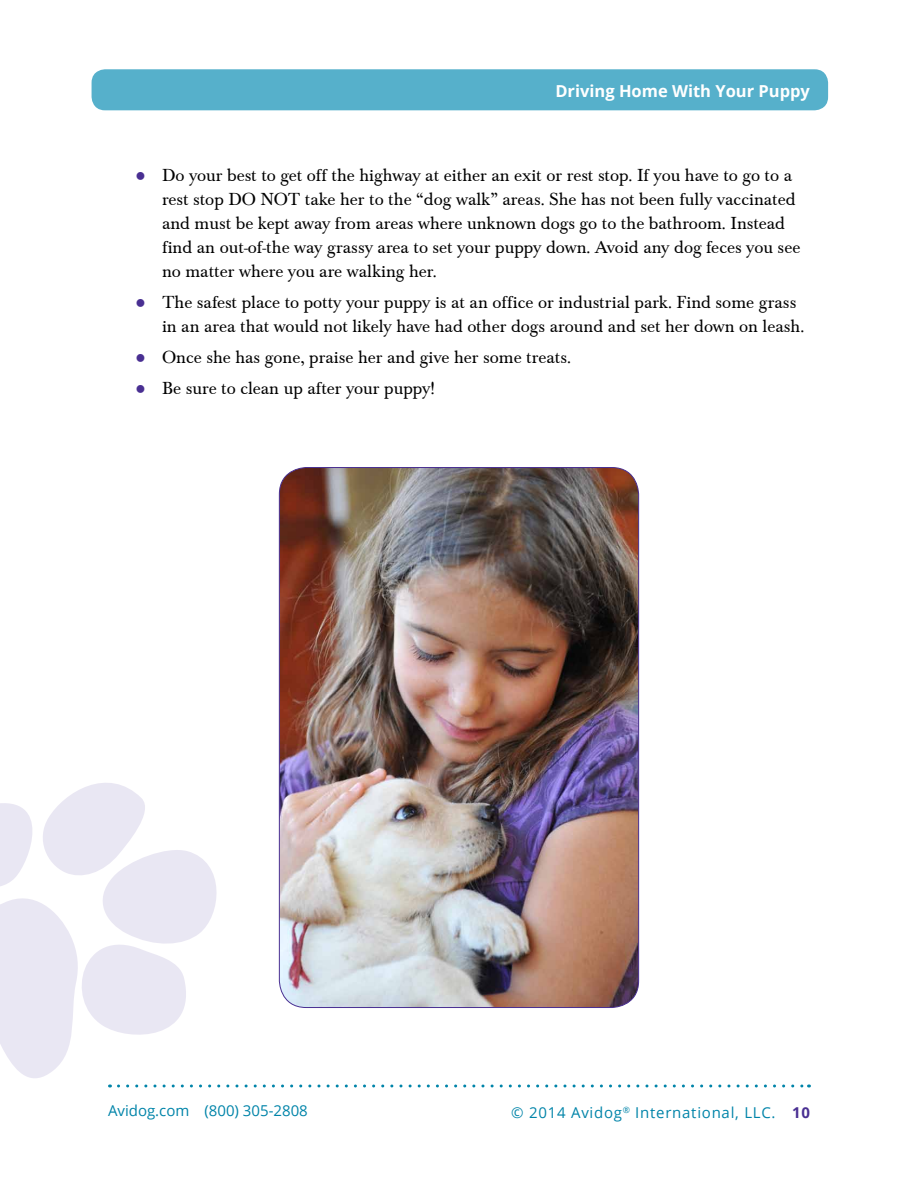
<style>
.page{position:relative;width:918px;height:1188px;background:#fff}
.page>*{position:absolute;margin:0;border:0;box-sizing:border-box;transform-origin:0 0}
.t1{font:18px/24px "Baskerville T";color:#000}
.t2{font:700 16.5px "Open Sans";color:#fff}
.t3{font:15px "Open Sans";letter-spacing:.05em;color:#0084a9}
.t4{font:15px "Open Sans";color:#0084a9}
.s1{font-family:"Garamond";color:#492f92}
.s2{font-weight:700;color:#492f92}
</style>
<div class="page">
<div style="left:92px;top:69px;width:736px;height:41px;background:#56b0cb;border-radius:14px"></div>
<svg style="left:0;top:765px;width:809px;height:323px"></svg>
<img style="left:279px;top:468px;width:360px;height:540px">
<p class="t2" style="left:555px;top:79px;width:256px">Driving Home With Your Puppy</p>
<p class="t1" style="left:162px;top:164px;width:640px;text-indent:-27px"><span class="s1">●</span> Do your best to get off the highway at either an exit or rest stop. If you have to go to a rest stop DO NOT take her to the “dog walk” areas. She has not been fully vaccinated and must be kept away from areas where unknown dogs go to the bathroom. Instead find an out-of-the way grassy area to set your puppy down. Avoid any dog feces you see no matter where you are walking her.</p>
<p class="t1" style="left:162px;top:291px;width:644px;text-indent:-27px"><span class="s1">●</span> The safest place to potty your puppy is at an office or industrial park. Find some grass in an area that would not likely have had other dogs around and set her down on leash.</p>
<p class="t1" style="left:135px;top:345px;width:438px"><span class="s1">●</span> Once she has gone, praise her and give her some treats.</p>
<p class="t1" style="left:135px;top:376px;width:302px"><span class="s1">●</span> Be sure to clean up after your puppy!</p>
<p class="t4" style="left:108px;top:1101px;width:201px">Avidog.com (800) 305-2808</p>
<p class="t3" style="left:511px;top:1102px;width:300px">© 2014 Avidog<sup>®</sup> International, LLC. <span class="s2">10</span></p>
</div>
